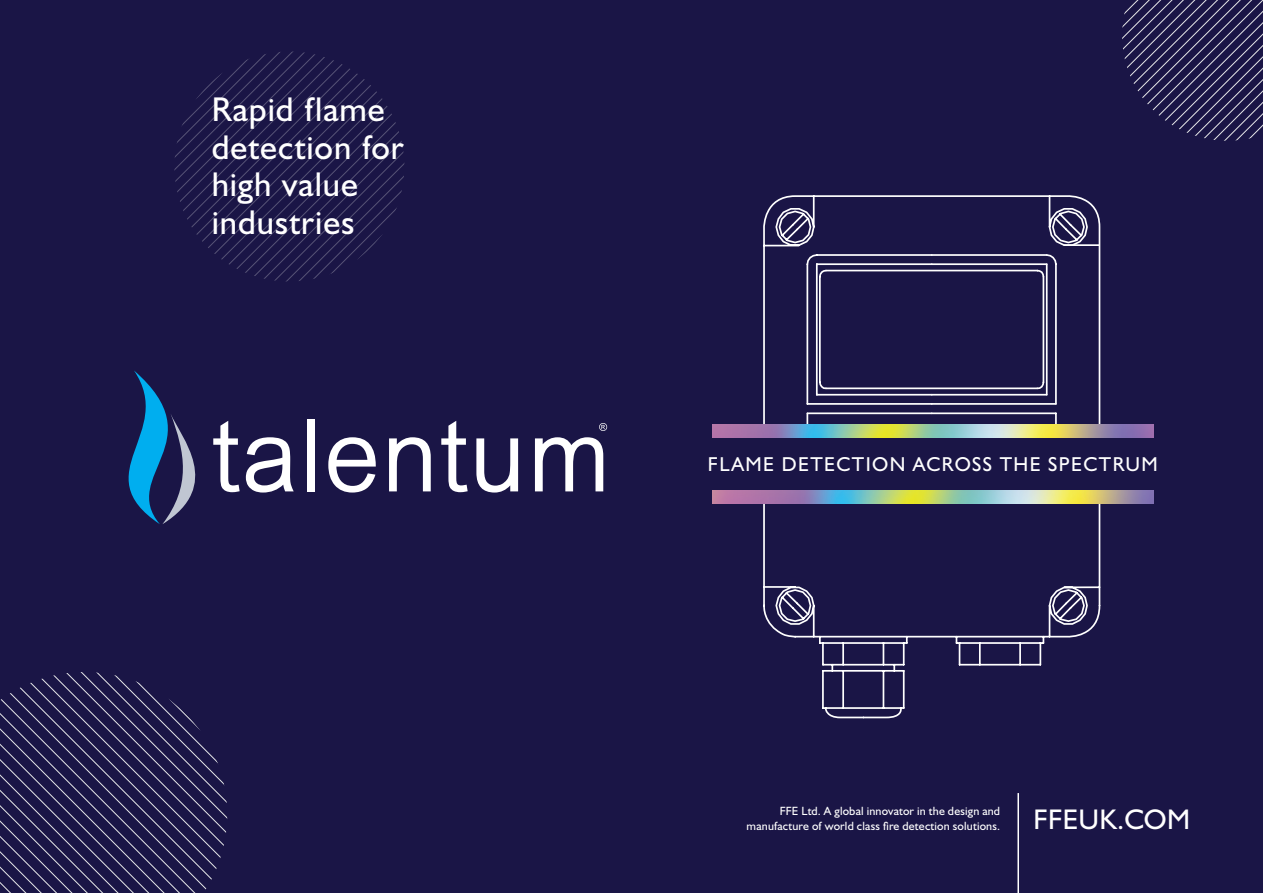
<style>
.page{position:relative;width:1263px;height:893px;background:#1a1546}
.page>*{position:absolute;margin:0;border:0;box-sizing:border-box;transform-origin:0 0}
.t1{font:34.5px "Humanist 521 BT";letter-spacing:.03em;color:#fff}
.t2{font:28.5px "Humanist 521 BT";letter-spacing:.01em;color:#fff}
.t3{font:20.25px "Humanist 521 BT";letter-spacing:.07em;color:#fff}
.t4{font:12px "Humanist 521 BT";letter-spacing:.015em;color:#fff}
</style>
<div class="page">
<div style="left:307px;top:419px;width:8px;height:72px;background:#fff"></div>
<svg style="left:246px;top:437px;width:48px;height:56px"></svg>
<svg style="left:328px;top:437px;width:48px;height:56px"></svg>
<svg style="left:535px;top:437px;width:68px;height:54px"></svg>
<svg style="left:476px;top:438px;width:42px;height:55px"></svg>
<svg style="left:441px;top:421px;width:27px;height:71px"></svg>
<svg style="left:389px;top:437px;width:42px;height:54px"></svg>
<svg style="left:599px;top:423px;width:8px;height:8px"></svg>
<svg style="left:128px;top:371px;width:112px;height:153px"></svg>
<svg style="left:762px;top:195px;width:339px;height:524px"></svg>
<svg style="left:1122px;top:0;width:141px;height:141px"></svg>
<svg style="left:0;top:672px;width:227px;height:221px"></svg>
<svg style="left:174px;top:51px;width:230px;height:231px"></svg>
<div style="left:708px;top:436px;width:450px;height:55px;background:#1a1546"></div>
<hr style="left:1017px;top:793px;width:2px;height:100px;background:#fff">
<img style="left:712px;top:490px;width:441px;height:13px">
<img style="left:712px;top:424px;width:441px;height:13px">
<p class="t1" style="left:212px;top:88px;width:175px">Rapid flame</p>
<p class="t1" style="left:212px;top:126px;width:193px">detection for</p>
<p class="t1" style="left:212px;top:163px;width:148px">high value</p>
<p class="t1" style="left:212px;top:201px;width:144px">industries</p>
<p class="t3" style="left:708px;top:452px;width:451px">FLAME DETECTION ACROSS THE SPECTRUM</p>
<p class="t4" style="left:780px;top:804px;width:222px">FFE Ltd. A global innovator in the design and</p>
<p class="t4" style="left:747px;top:819px;width:255px">manufacture of world class fire detection solutions.</p>
<p class="t2" style="left:1033px;top:802px;width:158px">FFEUK.COM</p>
</div>
